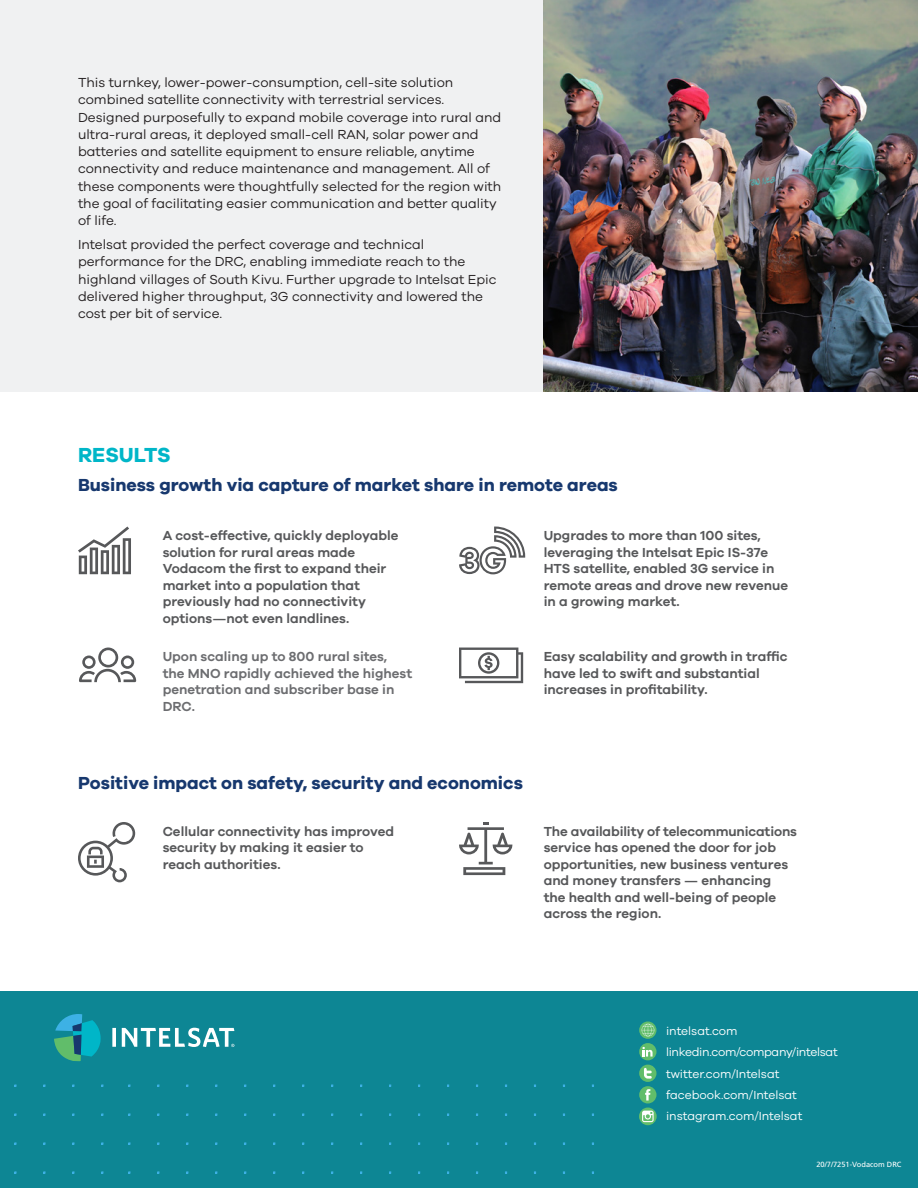
<style>
.page{position:relative;width:918px;height:1188px;background:#fff}
.page>*{position:absolute;margin:0;border:0;box-sizing:border-box;transform-origin:0 0}
.Subhead-2{font:700 21px "Galano Grotesque";color:#00b6c8}
.Subheads{font:700 18px "Galano Grotesque";color:#17386e}
.Body_text{font:13.5px/17.2px "Galano Grotesque";color:#231f20}
.Body_text-2{font:600 13.5px/16.5px "Galano Grotesque";color:#57585a}
.Body_text-3{font:600 13.5px/16.5px "Galano Grotesque";color:#6c6d70}
.Body_text-4{font:12px/21.3px "Galano Grotesque";color:#fff}
.Job_number{font:7.5px "Frutiger";color:#fff}
</style>
<div class="page">
<div style="left:0;top:992px;width:918px;height:196px;background:#0d8694"></div>
<svg style="left:112px;top:1028px;width:122px;height:19px"></svg>
<svg style="left:54px;top:1014px;width:47px;height:47px"></svg>
<div style="left:0;top:0;width:556px;height:392px;background:#f0f1f2"></div>
<div style="left:639px;top:1065px;width:18px;height:17px;background:#61bd6a;border-radius:50%"></div>
<svg style="left:644px;top:1068px;width:8px;height:11px"></svg>
<div style="left:639px;top:1086px;width:18px;height:17px;background:#61bd6a;border-radius:50%"></div>
<svg style="left:645px;top:1089px;width:5px;height:12px"></svg>
<div style="left:639px;top:1043px;width:18px;height:17px;background:#61bd6a;border-radius:50%"></div>
<svg style="left:642px;top:1047px;width:11px;height:10px"></svg>
<svg style="left:639px;top:1022px;width:18px;height:17px"></svg>
<svg style="left:642px;top:1024px;width:12px;height:12px"></svg>
<svg style="left:639px;top:1108px;width:18px;height:17px"></svg>
<svg style="left:642px;top:1111px;width:12px;height:11px"></svg>
<svg style="left:79px;top:648px;width:57px;height:34px"></svg>
<svg style="left:459px;top:527px;width:66px;height:47px"></svg>
<svg style="left:78px;top:527px;width:53px;height:47px"></svg>
<svg style="left:78px;top:822px;width:57px;height:60px"></svg>
<svg style="left:459px;top:648px;width:64px;height:35px"></svg>
<svg style="left:459px;top:822px;width:53px;height:53px"></svg>
<img style="left:544px;top:0;width:374px;height:392px">
<p class="Body_text" style="left:78px;top:74px;width:425px">This turnkey, lower-power-consumption, cell-site solution combined satellite connectivity with terrestrial services.<br>Designed purposefully to expand mobile coverage into rural and ultra-rural areas, it deployed small-cell RAN, solar power and batteries and satellite equipment to ensure reliable, anytime connectivity and reduce maintenance and management. All of these components were thoughtfully selected for the region with the goal of facilitating easier communication and better quality of life.</p>
<p class="Body_text" style="left:78px;top:236px;width:420px">Intelsat provided the perfect coverage and technical performance for the DRC, enabling immediate reach to the highland villages of South Kivu. Further upgrade to Intelsat Epic delivered higher throughput, 3G connectivity and lowered the cost per bit of service.</p>
<p class="Subhead-2" style="left:78px;top:442px;width:94px">RESULTS</p>
<p class="Subheads" style="left:78px;top:474px;width:541px">Business growth via capture of market share in remote areas</p>
<p class="Body_text-2" style="left:163px;top:527px;width:237px">A cost-effective, quickly deployable solution for rural areas made<br>Vodacom the first to expand their market into a population that previously had no connectivity options—not even landlines.</p>
<p class="Body_text-3" style="left:163px;top:648px;width:251px">Upon scaling up to 800 rural sites, the MNO rapidly achieved the highest penetration and subscriber base in<br>DRC.</p>
<p class="Body_text-2" style="left:544px;top:527px;width:246px">Upgrades to more than 100 sites, leveraging the Intelsat Epic IS-37e<br>HTS satellite, enabled 3G service in remote areas and drove new revenue in a growing market.</p>
<p class="Body_text-2" style="left:544px;top:648px;width:245px">Easy scalability and growth in traffic have led to swift and substantial increases in profitability.</p>
<p class="Subheads" style="left:78px;top:771px;width:446px">Positive impact on safety, security and economics</p>
<p class="Body_text-2" style="left:163px;top:823px;width:233px">Cellular connectivity has improved security by making it easier to reach authorities.</p>
<p class="Body_text-2" style="left:544px;top:822px;width:255px">The availability of telecommunications service has opened the door for job opportunities, new business ventures and money transfers — enhancing<br>the health and well-being of people across the region.</p>
<p class="Body_text-4" style="left:666px;top:1020px;width:173px">intelsat.com linkedin.com/company/intelsat twitter.com/Intelsat facebook.com/Intelsat instagram.com/Intelsat</p>
<p class="Job_number" style="left:816px;top:1160px;width:87px">20/7/7251-Vodacom DRC</p>
</div>
